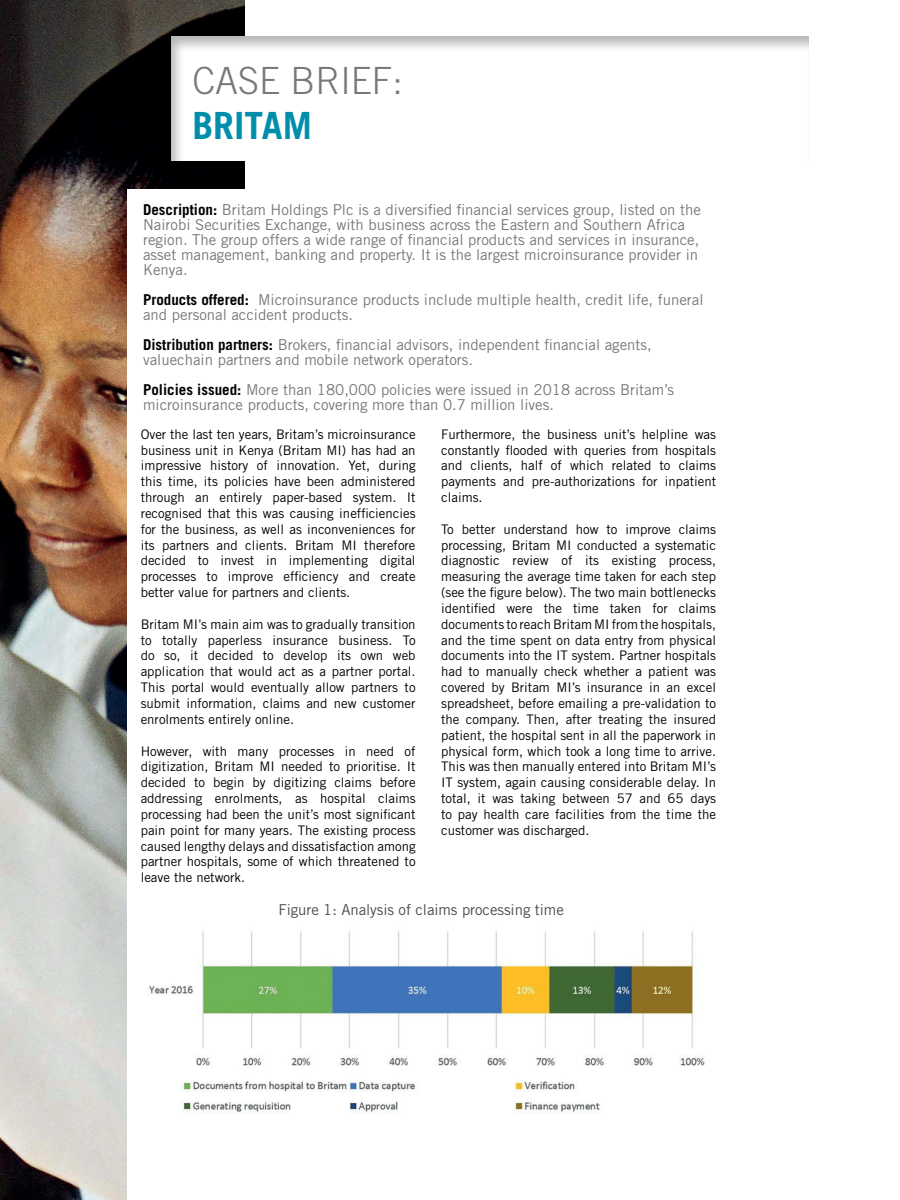
<style>
.page{position:relative;width:900px;height:1200px;background:#fff}
.page>*{position:absolute;margin:0;border:0;box-sizing:border-box;transform-origin:0 0}
.t1{font:300 37.5px "Trade Gothic LT Std";color:#787878}
.t2{font:700 37.5px "Trade Gothic LT Std";color:#008eab}
.t3{font:15px/15px "Trade Gothic LT Std";color:#787878}
.t4{font:15px "Trade Gothic LT Std";letter-spacing:-.005em;color:#4d4d4d}
.Texte{font:13.2px/15.9px "Trade Gothic LT Std";color:#000;text-align:justify}
.s1{font-weight:700;color:#000}
</style>
<div class="page">
<img style="left:0;top:0;width:244px;height:1200px">
<div style="left:128px;top:190px;width:362px;height:1010px;background:#fff"></div>
<div style="left:170px;top:36px;width:639px;height:126px;background:#000;opacity:.29"></div>
<img style="left:149px;top:931px;width:556px;height:182px">
<h1 class="t1" style="left:192px;top:59px;width:212px">CASE BRIEF:</h1>
<h1 class="t2" style="left:192px;top:103px;width:121px">BRITAM</h1>
<p class="t3" style="left:143px;top:202px;width:559px"><span class="s1">Description:</span> Britam Holdings Plc is a diversified financial services group, listed on the Nairobi Securities Exchange, with business across the Eastern and Southern Africa region. The group offers a wide range of financial products and services in insurance, asset management, banking and property. It is the largest microinsurance provider in Kenya.</p>
<p class="t3" style="left:143px;top:292px;width:562px"><span class="s1">Products offered:</span> Microinsurance products include multiple health, credit life, funeral and personal accident products.</p>
<p class="t3" style="left:143px;top:337px;width:510px"><span class="s1">Distribution partners:</span> Brokers, financial advisors, independent financial agents, valuechain partners and mobile network operators.</p>
<p class="t3" style="left:143px;top:382px;width:533px"><span class="s1">Policies issued:</span> More than 180,000 policies were issued in 2018 across Britam’s microinsurance products, covering more than 0.7 million lives.</p>
<p class="Texte" style="left:141px;top:426px;width:276px">Over the last ten years, Britam’s microinsurance business unit in Kenya (Britam MI) has had an impressive history of innovation. Yet, during this time, its policies have been administered through an entirely paper-based system. It recognised that this was causing inefficiencies for the business, as well as inconveniences for its partners and clients. Britam MI therefore decided to invest in implementing digital processes to improve efficiency and create better value for partners and clients.</p>
<p class="Texte" style="left:141px;top:616px;width:276px">Britam MI’s main aim was to gradually transition to totally paperless insurance business. To do so, it decided to develop its own web application that would act as a partner portal.<br>This portal would eventually allow partners to submit information, claims and new customer enrolments entirely online.</p>
<p class="Texte" style="left:141px;top:743px;width:276px">However, with many processes in need of digitization, Britam MI needed to prioritise. It decided to begin by digitizing claims before addressing enrolments, as hospital claims processing had been the unit’s most significant pain point for many years. The existing process caused lengthy delays and dissatisfaction among partner hospitals, some of which threatened to leave the network.</p>
<p class="Texte" style="left:441px;top:426px;width:276px">Furthermore, the business unit’s helpline was constantly flooded with queries from hospitals and clients, half of which related to claims payments and pre-authorizations for inpatient claims.</p>
<p class="Texte" style="left:441px;top:521px;width:276px">To better understand how to improve claims processing, Britam MI conducted a systematic diagnostic review of its existing process, measuring the average time taken for each step (see the figure below). The two main bottlenecks identified were the time taken for claims documents to reach Britam MI from the hospitals, and the time spent on data entry from physical documents into the IT system. Partner hospitals had to manually check whether a patient was covered by Britam MI’s insurance in an excel spreadsheet, before emailing a pre-validation to the company. Then, after treating the insured patient, the hospital sent in all the paperwork in physical form, which took a long time to arrive.<br>This was then manually entered into Britam MI’s IT system, again causing considerable delay. In total, it was taking between 57 and 65 days to pay health care facilities from the time the customer was discharged.</p>
<p class="t4" style="left:278px;top:901px;width:287px">Figure 1: Analysis of claims processing time</p>
</div>
